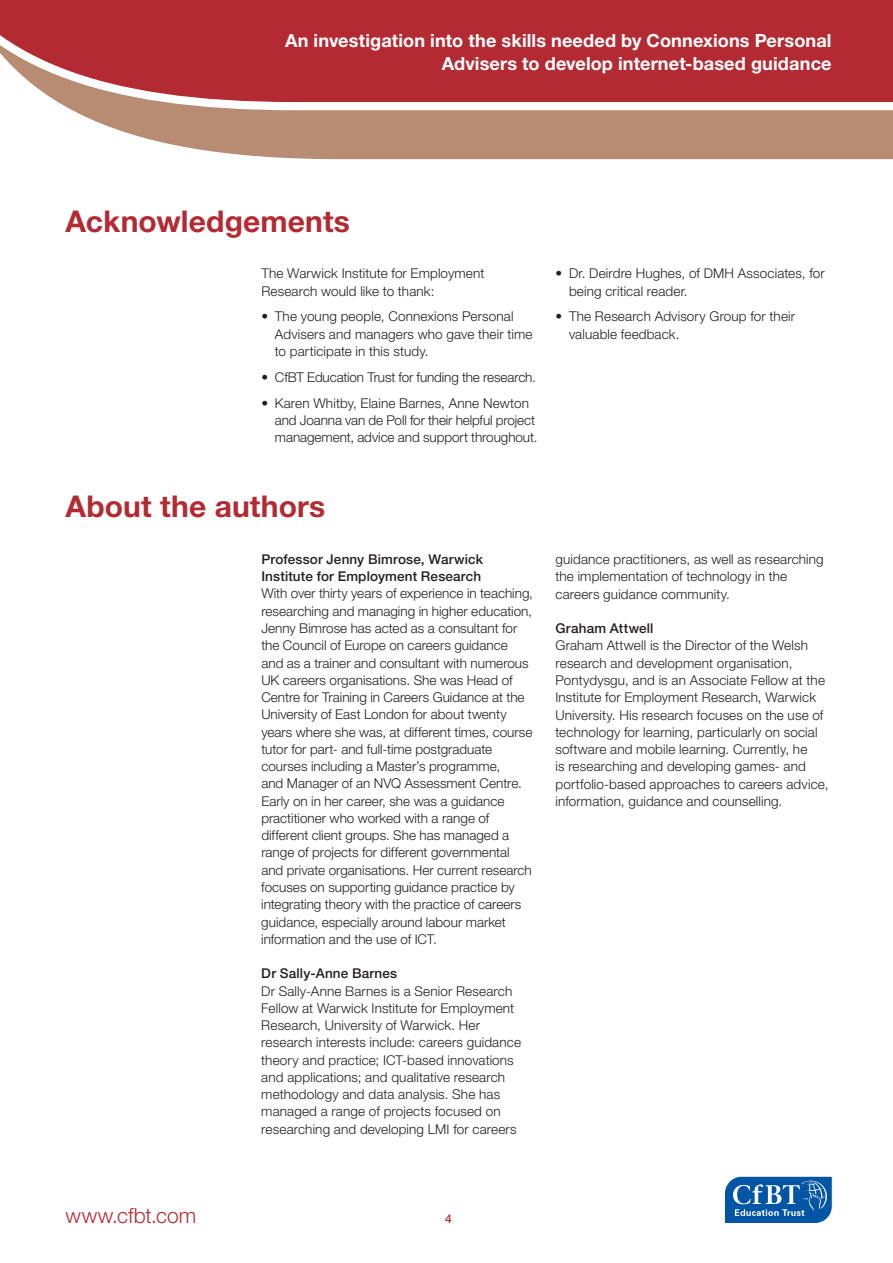
<style>
.page{position:relative;width:893px;height:1263px;background:#fff}
.page>*{position:absolute;margin:0;border:0;box-sizing:border-box;transform-origin:0 0}
.t1{font:700 30px "Helvetica Neue LT";letter-spacing:.005em;color:#b32a33}
.t2{font:300 21px "Helvetica Neue LT";color:#b32a33}
.t3{font:700 18.15px/22.6px "Helvetica Neue LT";letter-spacing:.005em;color:#fff;text-align:right}
.t4{font:300 13.5px/17.2px "Helvetica Neue LT";letter-spacing:.005em;color:#231f20}
.t5{font:500 13.5px/17.2px "Helvetica Neue LT";letter-spacing:.01em;color:#231f20}
.t6{font:500 12px "Helvetica Neue LT";color:#b32a33}
</style>
<div class="page">
<svg style="left:724px;top:1176px;width:108px;height:48px;background:#3779b8"></svg>
<svg style="left:80px;top:114px;width:812px;height:45px;background:#be957f"></svg>
<svg style="left:0;top:0;width:892px;height:114px;background:#ba4349"></svg>
<h3 class="t3" style="left:285px;top:29px;width:548px">An investigation into the skills needed by Connexions Personal<br>Advisers to develop internet-based guidance</h3>
<h1 class="t1" style="left:66px;top:202px;width:286px">Acknowledgements</h1>
<p class="t4" style="left:261px;top:264px;width:224px">The Warwick Institute for Employment<br>Research would like to thank:</p>
<p class="t4" style="left:275px;top:308px;width:259px;text-indent:-14px">• The young people, Connexions Personal<br>Advisers and managers who gave their time to participate in this study.</p>
<p class="t4" style="left:261px;top:368px;width:276px">• CfBT Education Trust for funding the research.</p>
<p class="t4" style="left:275px;top:394px;width:264px;text-indent:-14px">• Karen Whitby, Elaine Barnes, Anne Newton and Joanna van de Poll for their helpful project management, advice and support throughout.</p>
<p class="t4" style="left:568px;top:264px;width:257px;text-indent:-14px">• Dr. Deirdre Hughes, of DMH Associates, for being critical reader.</p>
<p class="t4" style="left:568px;top:308px;width:227px;text-indent:-14px">• The Research Advisory Group for their valuable feedback.</p>
<h1 class="t1" style="left:66px;top:488px;width:261px">About the authors</h1>
<p class="t5" style="left:261px;top:550px;width:223px">Professor Jenny Bimrose, Warwick<br>Institute for Employment Research</p>
<p class="t4" style="left:261px;top:584px;width:273px">With over thirty years of experience in teaching, researching and managing in higher education, Jenny Bimrose has acted as a consultant for the Council of Europe on careers guidance and as a trainer and consultant with numerous UK careers organisations. She was Head of Centre for Training in Careers Guidance at the University of East London for about twenty years where she was, at different times, course tutor for part- and full-time postgraduate courses including a Master’s programme,<br>and Manager of an NVQ Assessment Centre.<br>Early on in her career, she was a guidance practitioner who worked with a range of different client groups. She has managed a range of projects for different governmental and private organisations. Her current research focuses on supporting guidance practice by integrating theory with the practice of careers guidance, especially around labour market information and the use of ICT.</p>
<p class="t5" style="left:261px;top:964px;width:137px">Dr Sally-Anne Barnes</p>
<p class="t4" style="left:261px;top:981px;width:261px">Dr Sally-Anne Barnes is a Senior Research Fellow at Warwick Institute for Employment Research, University of Warwick. Her research interests include: careers guidance theory and practice; ICT-based innovations and applications; and qualitative research methodology and data analysis. She has managed a range of projects focused on researching and developing LMI for careers</p>
<p class="t4" style="left:555px;top:550px;width:270px">guidance practitioners, as well as researching the implementation of technology in the careers guidance community.</p>
<p class="t5" style="left:555px;top:619px;width:99px">Graham Attwell</p>
<p class="t4" style="left:555px;top:636px;width:274px">Graham Attwell is the Director of the Welsh research and development organisation, Pontydysgu, and is an Associate Fellow at the Institute for Employment Research, Warwick University. His research focuses on the use of technology for learning, particularly on social software and mobile learning. Currently, he<br>is researching and developing games- and portfolio-based approaches to careers advice, information, guidance and counselling.</p>
<h2 class="t2" style="left:66px;top:1202px;width:132px">www.cfbt.com</h2>
<p class="t6" style="left:445px;top:1210px;width:8px">24</p>
</div>
